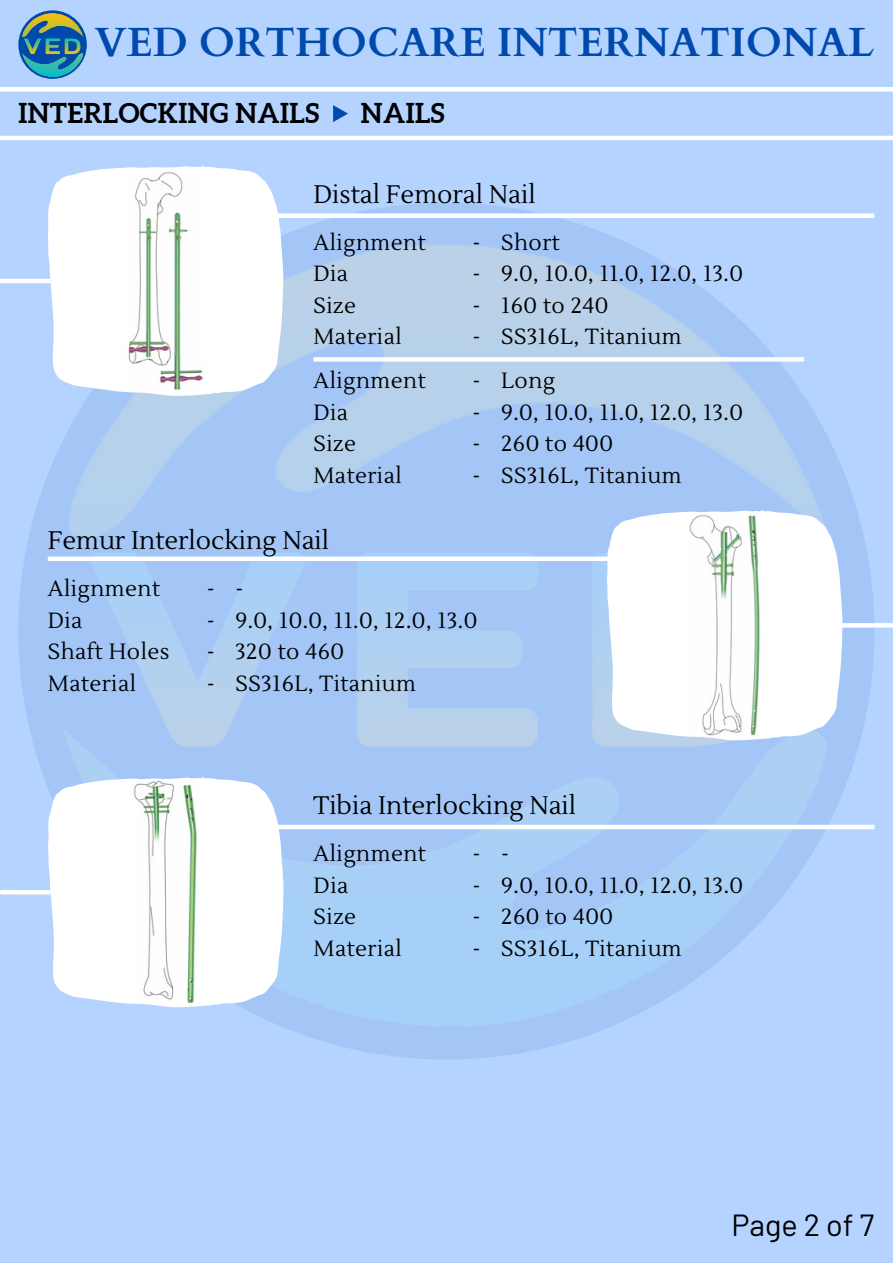
<style>
.page{position:relative;width:893px;height:1264px;background:#fff}
.page>*{position:absolute;margin:0;border:0;box-sizing:border-box;transform-origin:0 0}
.t1{font:700 40.8px "Cardo";color:#004aad}
.t2{font:30.45px "Barlow";color:#000}
.t3{font:700 27.3px "Aleo";letter-spacing:.015em;color:#000}
.t4{font:25.35px "Lustria";color:#000}
.t5{font:21.9px "Lustria";letter-spacing:.02em;color:#000}
</style>
<div class="page">
<div style="left:0;top:0;width:892px;height:1262px;background:#b5d3ff"></div>
<img style="left:18px;top:11px;width:69px;height:68px">
<hr style="left:0;top:87px;width:892px;height:4px;background:#fff">
<svg style="left:333px;top:105px;width:15px;height:17px"></svg>
<hr style="left:0;top:136px;width:892px;height:4px;background:#fff">
<img style="left:18px;top:208px;width:852px;height:851px">
<img style="left:48px;top:166px;width:235px;height:229px">
<div style="left:272px;top:213px;width:602px;height:5px;background:#fff"></div>
<hr style="left:0;top:279px;width:51px;height:4px;background:#fff">
<img style="left:607px;top:510px;width:235px;height:230px">
<div style="left:48px;top:556px;width:573px;height:5px;background:#fff"></div>
<hr style="left:842px;top:623px;width:50px;height:4px;background:#fff">
<hr style="left:313px;top:357px;width:490px;height:4px;background:#fff">
<img style="left:48px;top:777px;width:235px;height:230px">
<div style="left:273px;top:824px;width:601px;height:5px;background:#fff"></div>
<hr style="left:0;top:890px;width:51px;height:4px;background:#fff">
<p class="t1" style="left:95px;top:15px;width:780px">VED ORTHOCARE INTERNATIONAL</p>
<p class="t3" style="left:18px;top:98px;width:302px">INTERLOCKING NAILS</p>
<p class="t3" style="left:361px;top:98px;width:85px">NAILS</p>
<p class="t4" style="left:313px;top:178px;width:224px">Distal Femoral Nail</p>
<p class="t5" style="left:472px;top:229px;width:10px">-</p>
<p class="t5" style="left:472px;top:260px;width:10px">-</p>
<p class="t5" style="left:472px;top:292px;width:10px">-</p>
<p class="t5" style="left:472px;top:323px;width:10px">-</p>
<p class="t5" style="left:313px;top:229px;width:114px">Alignment</p>
<p class="t5" style="left:313px;top:260px;width:36px">Dia</p>
<p class="t5" style="left:313px;top:292px;width:44px">Size</p>
<p class="t5" style="left:313px;top:323px;width:90px">Material</p>
<p class="t5" style="left:501px;top:229px;width:60px">Short</p>
<p class="t5" style="left:501px;top:260px;width:243px">9.0, 10.0, 11.0, 12.0, 13.0</p>
<p class="t5" style="left:501px;top:292px;width:109px">160 to 240</p>
<p class="t5" style="left:501px;top:323px;width:182px">SS316L, Titanium</p>
<p class="t5" style="left:313px;top:367px;width:114px">Alignment</p>
<p class="t5" style="left:313px;top:399px;width:36px">Dia</p>
<p class="t5" style="left:313px;top:430px;width:44px">Size</p>
<p class="t5" style="left:313px;top:462px;width:90px">Material</p>
<p class="t5" style="left:472px;top:367px;width:10px">-</p>
<p class="t5" style="left:472px;top:399px;width:10px">-</p>
<p class="t5" style="left:472px;top:430px;width:10px">-</p>
<p class="t5" style="left:472px;top:462px;width:10px">-</p>
<p class="t4" style="left:48px;top:524px;width:283px">Femur Interlocking Nail</p>
<p class="t5" style="left:207px;top:575px;width:10px">-</p>
<p class="t5" style="left:207px;top:606px;width:10px">-</p>
<p class="t5" style="left:207px;top:638px;width:10px">-</p>
<p class="t5" style="left:207px;top:669px;width:10px">-</p>
<p class="t5" style="left:48px;top:575px;width:114px">Alignment</p>
<p class="t5" style="left:48px;top:606px;width:36px">Dia</p>
<p class="t5" style="left:48px;top:638px;width:123px">Shaft Holes</p>
<p class="t5" style="left:48px;top:669px;width:90px">Material</p>
<p class="t5" style="left:235px;top:575px;width:10px">-</p>
<p class="t5" style="left:235px;top:606px;width:243px">9.0, 10.0, 11.0, 12.0, 13.0</p>
<p class="t5" style="left:235px;top:638px;width:110px">320 to 460</p>
<p class="t5" style="left:235px;top:669px;width:182px">SS316L, Titanium</p>
<p class="t5" style="left:501px;top:367px;width:56px">Long</p>
<p class="t5" style="left:501px;top:399px;width:243px">9.0, 10.0, 11.0, 12.0, 13.0</p>
<p class="t5" style="left:501px;top:430px;width:113px">260 to 400</p>
<p class="t5" style="left:501px;top:462px;width:182px">SS316L, Titanium</p>
<p class="t4" style="left:313px;top:789px;width:264px">Tibia Interlocking Nail</p>
<p class="t5" style="left:472px;top:840px;width:10px">-</p>
<p class="t5" style="left:472px;top:871px;width:10px">-</p>
<p class="t5" style="left:472px;top:903px;width:10px">-</p>
<p class="t5" style="left:472px;top:934px;width:10px">-</p>
<p class="t5" style="left:313px;top:840px;width:114px">Alignment</p>
<p class="t5" style="left:313px;top:871px;width:36px">Dia</p>
<p class="t5" style="left:313px;top:903px;width:44px">Size</p>
<p class="t5" style="left:313px;top:934px;width:90px">Material</p>
<p class="t5" style="left:501px;top:840px;width:10px">-</p>
<p class="t5" style="left:501px;top:871px;width:243px">9.0, 10.0, 11.0, 12.0, 13.0</p>
<p class="t5" style="left:501px;top:903px;width:113px">260 to 400</p>
<p class="t5" style="left:501px;top:934px;width:182px">SS316L, Titanium</p>
<p class="t2" style="left:731px;top:1205px;width:144px">Page 2 of 7</p>
</div>
